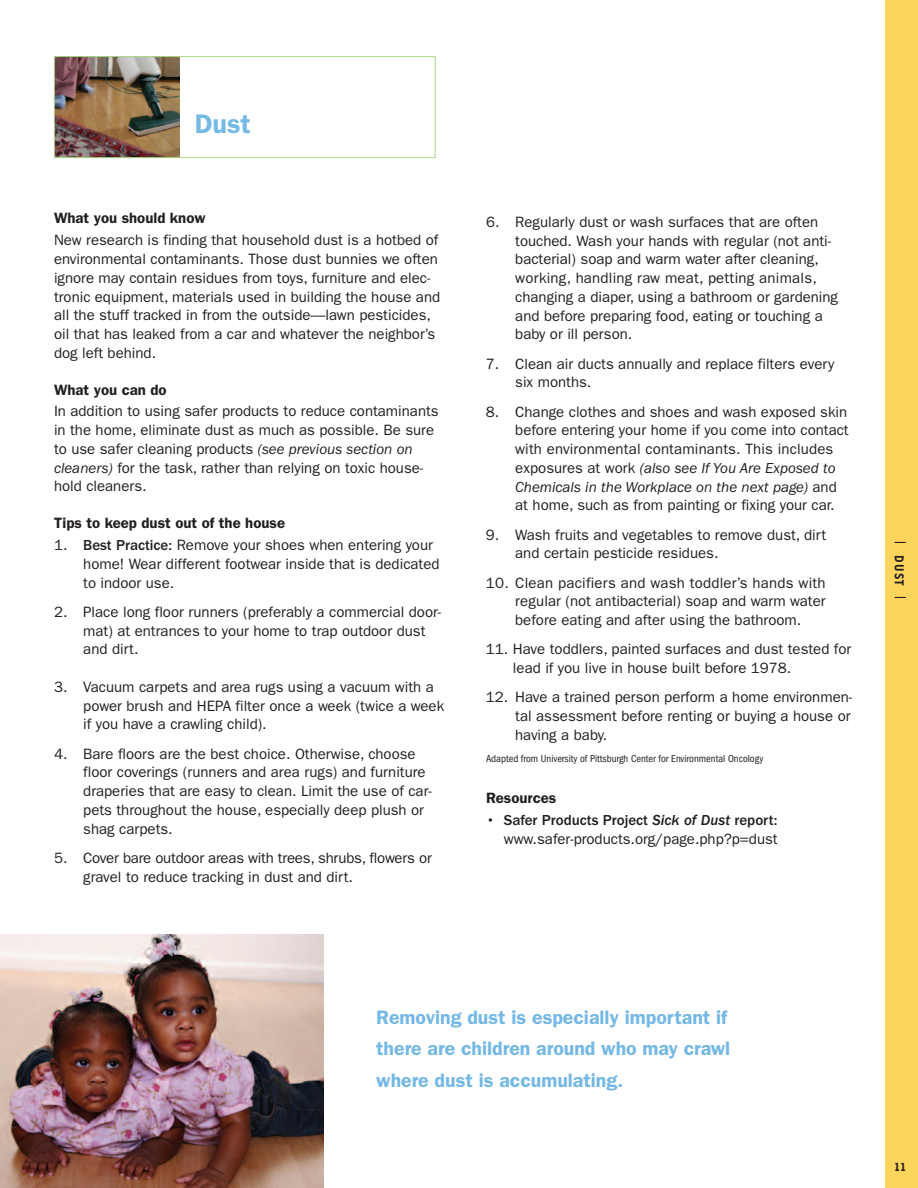
<style>
.page{position:relative;width:918px;height:1188px;background:#fff}
.page>*{position:absolute;margin:0;border:0;box-sizing:border-box;transform-origin:0 0}
.t1{font:600 27px "Franklin Gothic";color:#75bae7}
.t2{font:600 19.5px/31.5px "Franklin Gothic";color:#74b8e5}
.t3{font:15px/18.8px "Franklin Gothic";color:#231f20}
.t4{font:600 15px "Franklin Gothic";color:#231f20}
.t5{font:700 15px "Tarzana Narrow";color:#231f20}
.t6{font:700 13.5px "Tarzana Narrow";color:#231f20}
.t7{font:condensed 10.5px "Franklin Gothic";color:#231f20}
.s1{font-style:italic}
.s2{font-weight:500}
.s3{font-weight:500;font-style:italic}
</style>
<div class="page">
<img style="left:56px;top:58px;width:123px;height:98px">
<div style="left:54px;top:56px;width:382px;height:102px;border:1px solid #acd589"></div>
<img style="left:0;top:935px;width:324px;height:253px">
<div style="left:885px;top:0;width:33px;height:1188px;background:#fed55c"></div>
<h1 class="t1" style="left:195px;top:115px;width:58px">Dust</h1>
<p class="t4" style="left:54px;top:213px;width:153px">What you should know</p>
<p class="t3" style="left:54px;top:232px;width:388px">New research is finding that household dust is a hotbed of environmental contaminants. Those dust bunnies we often ignore may contain residues from toys, furniture and elec&shy;tronic equipment, materials used in building the house and all the stuff tracked in from the outside—lawn pesticides, oil that has leaked from a car and whatever the neighbor’s dog left behind.</p>
<p class="t4" style="left:54px;top:384px;width:114px">What you can do</p>
<p class="t3" style="left:54px;top:403px;width:386px">In addition to using safer products to reduce contaminants in the home, eliminate dust as much as possible. Be sure to use safer cleaning products <span class="s1">(see previous section on cleaners)</span> for the task, rather than relying on toxic house&shy;hold cleaners.</p>
<p class="t4" style="left:54px;top:518px;width:233px">Tips to keep dust out of the house</p>
<p class="t3" style="left:83px;top:537px;width:358px;text-indent:-29px">1. <span class="s2">Best Practice:</span> Remove your shoes when entering your home! Wear different footwear inside that is dedicated to indoor use.</p>
<p class="t3" style="left:83px;top:604px;width:360px;text-indent:-29px">2. Place long floor runners (preferably a commercial door&shy;mat) at entrances to your home to trap outdoor dust and dirt.</p>
<p class="t3" style="left:83px;top:679px;width:362px;text-indent:-29px">3. Vacuum carpets and area rugs using a vacuum with a power brush and HEPA filter once a week (twice a week if you have a crawling child).</p>
<p class="t3" style="left:83px;top:745px;width:350px;text-indent:-29px">4. Bare floors are the best choice. Otherwise, choose floor coverings (runners and area rugs) and furniture draperies that are easy to clean. Limit the use of car&shy;pets throughout the house, especially deep plush or shag carpets.</p>
<p class="t3" style="left:83px;top:850px;width:350px;text-indent:-29px">5. Cover bare outdoor areas with trees, shrubs, flowers or gravel to reduce tracking in dust and dirt.</p>
<p class="t3" style="left:515px;top:214px;width:324px;text-indent:-29px">6. Regularly dust or wash surfaces that are often touched. Wash your hands with regular (not anti&shy;bacterial) soap and warm water after cleaning, working, handling raw meat, petting animals, changing a diaper, using a bathroom or gardening and before preparing food, eating or touching a baby or ill person.</p>
<p class="t3" style="left:515px;top:355px;width:321px;text-indent:-29px">7. Clean air ducts annually and replace filters every six months.</p>
<p class="t3" style="left:515px;top:403px;width:335px;text-indent:-29px">8. Change clothes and shoes and wash exposed skin before entering your home if you come into contact with environmental contaminants. This includes exposures at work <span class="s1">(also see If You Are Exposed to Chemicals in the Workplace on the next page)</span> and at home, such as from painting or fixing your car.</p>
<p class="t3" style="left:515px;top:526px;width:312px;text-indent:-29px">9. Wash fruits and vegetables to remove dust, dirt and certain pesticide residues.</p>
<p class="t3" style="left:515px;top:574px;width:312px;text-align:justify;text-indent:-29px">10. Clean pacifiers and wash toddler’s hands with regular (not antibacterial) soap and warm water before eating and after using the bathroom.</p>
<p class="t3" style="left:513px;top:641px;width:340px;text-indent:-27px">11. Have toddlers, painted surfaces and dust tested for lead if you live in house built before 1978.</p>
<p class="t3" style="left:515px;top:689px;width:338px;text-align:justify;text-indent:-29px">12. Have a trained person perform a home environmen&shy;tal assessment before renting or buying a house or having a baby.</p>
<p class="t7" style="left:486px;top:755px;width:279px">Adapted from University of Pittsburgh Center for Environmental Oncology</p>
<p class="t4" style="left:486px;top:793px;width:72px">Resources</p>
<p class="t3" style="left:486px;top:812px;width:293px;text-align:right"><span class="s2">• Safer Products Project</span> <span class="s3">Sick of Dust</span> <span class="s2">report: </span>www.safer-products.org/page.php?p=dust</p>
<p class="t5" style="left:909px;top:540px;width:62px;rotate:90deg">| DUST |</p>
<h2 class="t2" style="left:376px;top:1003px;width:356px">Removing dust is especially important if there are children around who may crawl where dust is accumulating.</h2>
<p class="t6" style="left:894px;top:1159px;width:13px">11</p>
</div>
